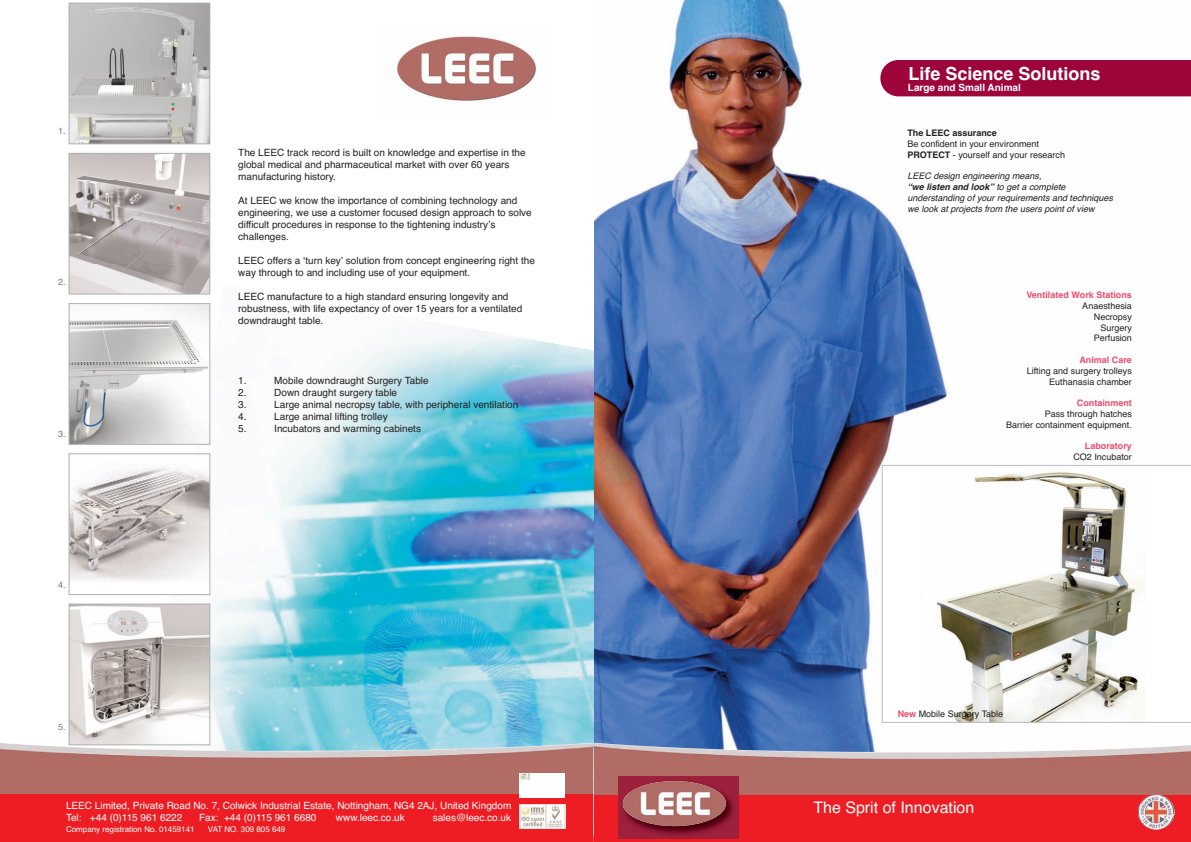
<style>
.page{position:relative;width:1191px;height:842px;background:#fff}
.page>*{position:absolute;margin:0;border:0;box-sizing:border-box;transform-origin:0 0}
.t1{font:700 18px "Helvetica";color:#fff}
.t2{font:16px "Helvetica";color:#fff}
.t3{font:10px/12px "Helvetica";color:#231f20}
.t4{font:10px/12px "Helvetica";color:#fff}
.t5{font:700 10px "Helvetica";color:#fff}
.t6{font:9px/10.8px "Helvetica";color:#231f20;text-align:right}
.t7{font:italic 9px/10.8px "Helvetica";color:#231f20}
.t8{font:700 9px "Helvetica";color:#ef4c6b}
.t9{font:700 9px "Helvetica";color:#231f20}
.t10{font:9px "Helvetica";color:#7a7c7f}
.t11{font:8px "Helvetica";color:#fff}
.s1{font-weight:700}
.s2{font-weight:700;color:#ef4c6b}
</style>
<div class="page">
<img style="left:593px;top:0;width:598px;height:742px">
<img style="left:0;top:742px;width:1191px;height:100px">
<img style="left:618px;top:777px;width:120px;height:62px">
<img style="left:623px;top:781px;width:103px;height:45px;border-radius:50%">
<img style="left:1138px;top:795px;width:36px;height:35px;border-radius:50%">
<div style="left:14px;top:0;width:579px;height:836px;background:#fff"></div>
<img style="left:136px;top:286px;width:457px;height:550px">
<img style="left:397px;top:36px;width:139px;height:65px">
<img style="left:71px;top:5px;width:137px;height:137px">
<div style="left:69px;top:3px;width:141px;height:141px;border:1px solid #aeafb3"></div>
<img style="left:71px;top:155px;width:137px;height:138px">
<div style="left:69px;top:153px;width:141px;height:142px;border:1px solid #aeafb3"></div>
<img style="left:71px;top:305px;width:137px;height:138px">
<div style="left:69px;top:303px;width:141px;height:142px;border:1px solid #aeafb3"></div>
<div style="left:70px;top:454px;width:139px;height:140px;background:#fff"></div>
<img style="left:71px;top:467px;width:137px;height:114px">
<div style="left:69px;top:453px;width:141px;height:142px;border:1px solid #aeafb3"></div>
<img style="left:71px;top:606px;width:137px;height:137px">
<div style="left:69px;top:604px;width:141px;height:141px;border:1px solid #aeafb3"></div>
<svg style="left:881px;top:465px;width:310px;height:258px"></svg>
<div style="left:880px;top:60px;width:311px;height:36px;background:#9d053a"></div>
<img style="left:520px;top:804px;width:45px;height:25px">
<div style="left:520px;top:773px;width:45px;height:25px;background:#fff"></div>
<svg style="left:520px;top:773px;width:10px;height:6px"></svg>
<p class="t10" style="left:58px;top:126px;width:9px">1.</p>
<p class="t10" style="left:58px;top:277px;width:9px">2.</p>
<p class="t10" style="left:58px;top:428px;width:9px">3.</p>
<p class="t10" style="left:58px;top:579px;width:9px">4.</p>
<p class="t10" style="left:58px;top:722px;width:9px">5.</p>
<p class="t3" style="left:238px;top:147px;width:289px">The LEEC track record is built on knowledge and expertise in the global medical and pharmaceutical market with over 60 years manufacturing history.</p>
<p class="t3" style="left:238px;top:195px;width:295px">At LEEC we know the importance of combining technology and engineering, we use a customer focused design approach to solve difficult procedures in response to the tightening industryʼs challenges.</p>
<p class="t3" style="left:238px;top:255px;width:298px">LEEC offers a ʻturn keyʼ solution from concept engineering right the way through to and including use of your equipment.</p>
<p class="t3" style="left:238px;top:291px;width:286px">LEEC manufacture to a high standard ensuring longevity and robustness, with life expectancy of over 15 years for a ventilated downdraught table.</p>
<p class="t3" style="left:238px;top:375px;width:10px">1.</p>
<p class="t3" style="left:274px;top:375px;width:156px">Mobile downdraught Surgery Table</p>
<p class="t3" style="left:238px;top:387px;width:10px">2.</p>
<p class="t3" style="left:274px;top:387px;width:124px">Down draught surgery table</p>
<p class="t3" style="left:238px;top:399px;width:10px">3.</p>
<p class="t3" style="left:274px;top:399px;width:245px">Large animal necropsy table, with peripheral ventilation</p>
<p class="t3" style="left:238px;top:411px;width:10px">4.</p>
<p class="t3" style="left:274px;top:411px;width:115px">Large animal lifting trolley</p>
<p class="t3" style="left:238px;top:423px;width:10px">5.</p>
<p class="t3" style="left:274px;top:423px;width:148px">Incubators and warming cabinets</p>
<p class="t4" style="left:66px;top:800px;width:447px">LEEC Limited, Private Road No. 7, Colwick Industrial Estate, Nottingham, NG4 2AJ, United Kingdom<br>Tel: +44 (0)115 961 6222</p>
<p class="t4" style="left:199px;top:812px;width:119px">Fax: +44 (0)115 961 6680</p>
<p class="t4" style="left:336px;top:812px;width:70px">www.leec.co.uk</p>
<p class="t4" style="left:433px;top:812px;width:80px">sales@leec.co.uk</p>
<p class="t11" style="left:66px;top:824px;width:130px">Company registration No. 01459141</p>
<p class="t11" style="left:208px;top:824px;width:79px">VAT NO. 309 805 649</p>
<h1 class="t1" style="left:908px;top:63px;width:194px">Life Science Solutions</h1>
<p class="t5" style="left:908px;top:82px;width:114px">Large and Small Animal</p>
<p class="t9" style="left:907px;top:128px;width:91px">The LEEC assurance</p>
<p class="t6" style="left:907px;top:138px;width:159px;text-align:left">Be confident in your environment<br><span class="s1">PROTECT</span> - yourself and your research</p>
<p class="t7" style="left:907px;top:171px;width:207px">LEEC design engineering means,<br><span class="s1">“we listen and look”</span> to get a complete understanding of your requirements and techniques we look at projects from the users point of view</p>
<p class="t8" style="left:1026px;top:290px;width:107px">Ventilated Work Stations</p>
<p class="t6" style="left:1082px;top:300px;width:51px">Anaesthesia<br>Necropsy<br>Surgery<br>Perfusion</p>
<p class="t8" style="left:1079px;top:355px;width:54px">Animal Care</p>
<p class="t6" style="left:1026px;top:365px;width:107px">Lifting and surgery trolleys<br>Euthanasia chamber</p>
<p class="t8" style="left:1076px;top:398px;width:56px">Containment</p>
<p class="t6" style="left:1006px;top:408px;width:127px">Pass through hatches<br>Barrier containment equipment.</p>
<p class="t8" style="left:1084px;top:441px;width:49px">Laboratory</p>
<p class="t6" style="left:1073px;top:452px;width:60px">CO2 Incubator</p>
<p class="t6" style="left:897px;top:708px;width:107px"><span class="s2">New</span> Mobile Surgery Table</p>
<h2 class="t2" style="left:813px;top:798px;width:162px">The Sprit of Innovation</h2>
</div>
